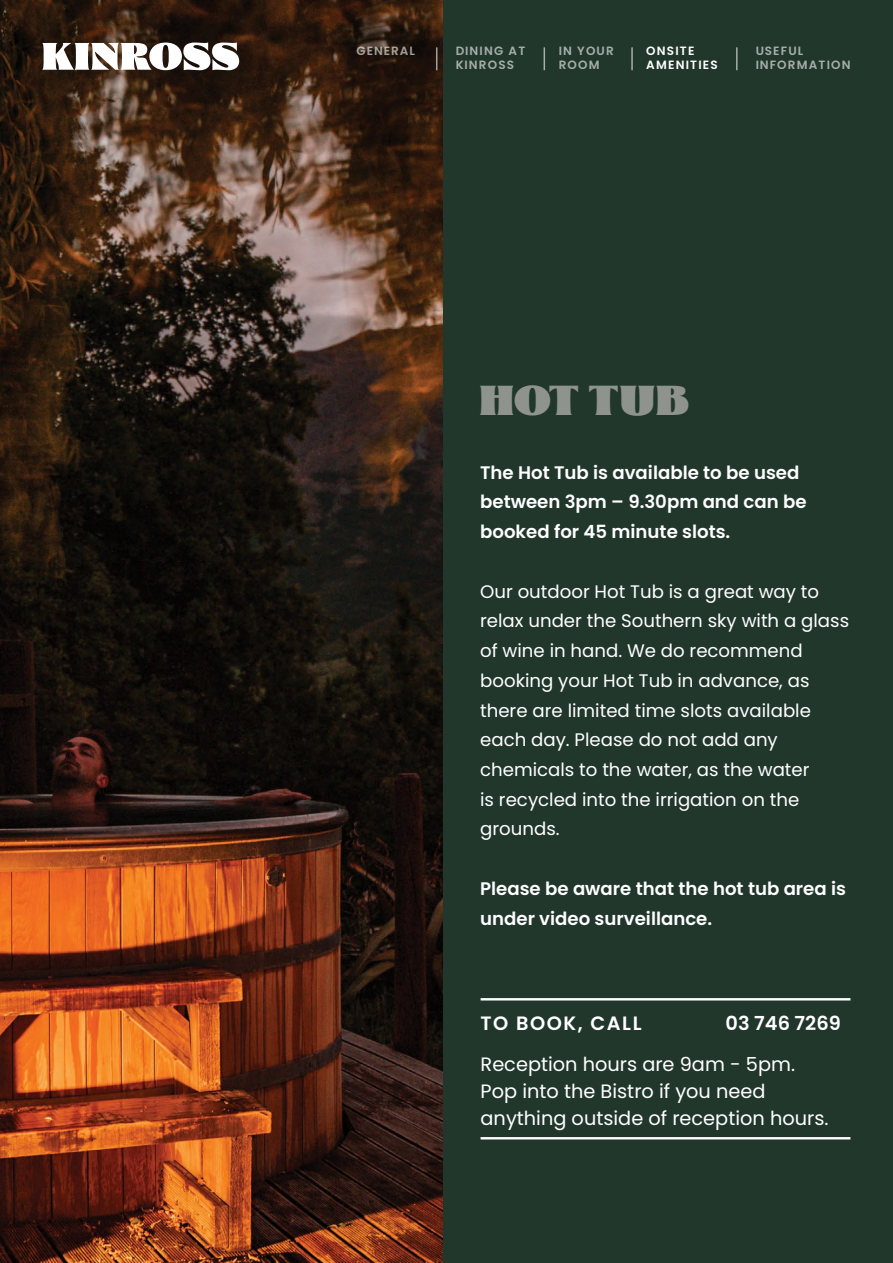
<style>
.page{position:relative;width:893px;height:1263px;background:#fff}
.page>*{position:absolute;margin:0;border:0;box-sizing:border-box;transform-origin:0 0}
.t1{font:41.7px "Glodok Display";letter-spacing:.005em;color:#8e938d}
.t2{font:19.35px/27px "Poppins";color:#fff}
.t3{font:600 19.35px "Poppins";letter-spacing:.08em;color:#fff}
.t4{font:600 19.35px "Poppins";color:#fff}
.t5{font:18.15px/29.7px "Poppins";color:#fff}
.t6{font:600 18.15px/29.7px "Poppins";color:#fff}
.t7{font:600 12px/14.4px "Poppins";letter-spacing:.1em;color:#fff}
.t8{font:600 12px "Poppins";letter-spacing:.08em;color:#fff}
</style>
<div class="page">
<img style="left:0;top:0;width:443px;height:1263px">
<div style="left:443px;top:0;width:450px;height:1263px;background:#21372c"></div>
<hr style="left:481px;top:998px;width:369px;height:2px;background:#fff">
<hr style="left:481px;top:1137px;width:369px;height:2px;background:#fff">
<svg style="left:544px;top:47px;width:1px;height:23px"></svg>
<svg style="left:736px;top:47px;width:1px;height:23px"></svg>
<svg style="left:436px;top:47px;width:1px;height:23px"></svg>
<hr style="left:631px;top:47px;width:2px;height:23px;background:#fff">
<svg style="left:42px;top:42px;width:197px;height:28px"></svg>
<p class="t8" style="left:356px;top:44px;width:60px">GENERAL</p>
<p class="t7" style="left:455px;top:44px;width:72px">DINING AT<br>KINROSS</p>
<p class="t7" style="left:559px;top:44px;width:57px">IN YOUR<br>ROOM</p>
<p class="t7" style="left:646px;top:44px;width:73px">ONSITE<br>AMENITIES</p>
<p class="t7" style="left:755px;top:44px;width:97px">USEFUL<br>INFORMATION</p>
<h1 class="t1" style="left:479px;top:373px;width:211px">HOT TUB</h1>
<p class="t6" style="left:480px;top:458px;width:328px">The Hot Tub is available to be used between 3pm – 9.30pm and can be booked for 45 minute slots.</p>
<p class="t5" style="left:480px;top:577px;width:370px">Our outdoor Hot Tub is a great way to relax under the Southern sky with a glass of wine in hand. We do recommend booking your Hot Tub in advance, as there are limited time slots available each day. Please do not add any chemicals to the water, as the water<br>is recycled into the irrigation on the grounds.</p>
<p class="t6" style="left:480px;top:874px;width:367px">Please be aware that the hot tub area is under video surveillance.</p>
<p class="t3" style="left:481px;top:1012px;width:162px">TO BOOK, CALL</p>
<p class="t4" style="left:726px;top:1012px;width:117px">03 746 7269</p>
<p class="t2" style="left:481px;top:1050px;width:349px">Reception hours are 9am - 5pm.<br>Pop into the Bistro if you need anything outside of reception hours.</p>
</div>
